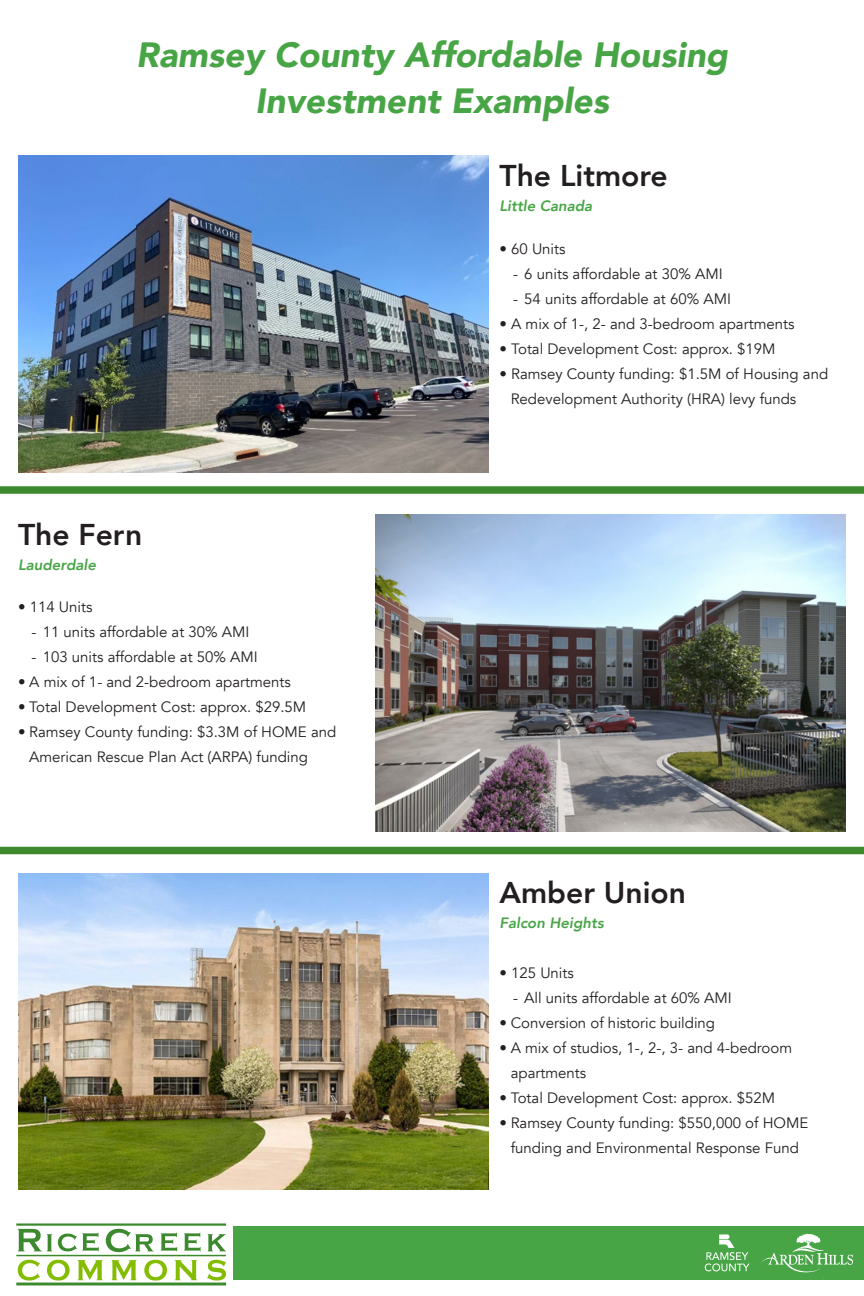
<style>
.page{position:relative;width:864px;height:1296px;background:#fff}
.page>*{position:absolute;margin:0;border:0;box-sizing:border-box;transform-origin:0 0}
.t1{font:italic 900 35px/46px "Avenir";color:#48a546;text-align:center}
.t2{font:800 30px "Avenir";color:#231f20}
.t3{font:15px/25px "Avenir";color:#231f20}
.t4{font:italic 800 15px "Avenir";color:#48a546}
</style>
<div class="page">
<div style="left:233px;top:1226px;width:631px;height:54px;background:#48a546"></div>
<img style="left:16px;top:1223px;width:211px;height:63px">
<svg style="left:705px;top:1234px;width:45px;height:37px"></svg>
<svg style="left:762px;top:1234px;width:91px;height:39px"></svg>
<img style="left:18px;top:873px;width:470px;height:317px">
<img style="left:376px;top:515px;width:470px;height:316px">
<img style="left:18px;top:156px;width:470px;height:316px">
<div style="left:0;top:486px;width:864px;height:8px;background:#3d892e"></div>
<div style="left:0;top:847px;width:864px;height:7px;background:#3d892e"></div>
<p class="t1" style="left:136px;top:31px;width:593px">Ramsey County Affordable Housing<br>Investment Examples</p>
<p class="t2" style="left:500px;top:152px;width:170px">The Litmore</p>
<p class="t4" style="left:500px;top:197px;width:94px">Little Canada</p>
<p class="t2" style="left:18px;top:511px;width:126px">The Fern</p>
<p class="t4" style="left:18px;top:555px;width:80px">Lauderdale</p>
<p class="t3" style="left:18px;top:595px;width:76px">• 114 Units</p>
<p class="t3" style="left:32px;top:620px;width:220px">- 11 units affordable at 30% AMI</p>
<p class="t3" style="left:32px;top:645px;width:228px">- 103 units affordable at 50% AMI</p>
<p class="t3" style="left:18px;top:670px;width:274px">• A mix of 1- and 2-bedroom apartments</p>
<p class="t3" style="left:18px;top:695px;width:290px">• Total Development Cost: approx. $29.5M</p>
<p class="t3" style="left:29px;top:720px;width:309px;text-indent:-11px">• Ramsey County funding: $3.3M of HOME and<br>American Rescue Plan Act (ARPA) funding</p>
<p class="t3" style="left:500px;top:237px;width:68px">• 60 Units</p>
<p class="t3" style="left:513px;top:262px;width:211px">- 6 units affordable at 30% AMI</p>
<p class="t3" style="left:513px;top:287px;width:220px">- 54 units affordable at 60% AMI</p>
<p class="t3" style="left:500px;top:312px;width:297px">• A mix of 1-, 2- and 3-bedroom apartments</p>
<p class="t3" style="left:500px;top:337px;width:278px">• Total Development Cost: approx. $19M</p>
<p class="t3" style="left:511px;top:362px;width:319px;text-indent:-11px">• Ramsey County funding: $1.5M of Housing and<br>Redevelopment Authority (HRA) levy funds</p>
<p class="t2" style="left:500px;top:869px;width:188px">Amber Union</p>
<p class="t4" style="left:500px;top:914px;width:106px">Falcon Heights</p>
<p class="t3" style="left:500px;top:961px;width:76px">• 125 Units</p>
<p class="t3" style="left:513px;top:986px;width:220px">- All units affordable at 60% AMI</p>
<p class="t3" style="left:500px;top:1011px;width:217px">• Conversion of historic building</p>
<p class="t3" style="left:511px;top:1036px;width:283px;text-indent:-11px">• A mix of studios, 1-, 2-, 3- and 4-bedroom apartments</p>
<p class="t3" style="left:500px;top:1086px;width:277px">• Total Development Cost: approx. $52M</p>
<p class="t3" style="left:500px;top:1111px;width:310px;text-align:center">• Ramsey County funding: $550,000 of HOME funding and Environmental Response Fund</p>
</div>
